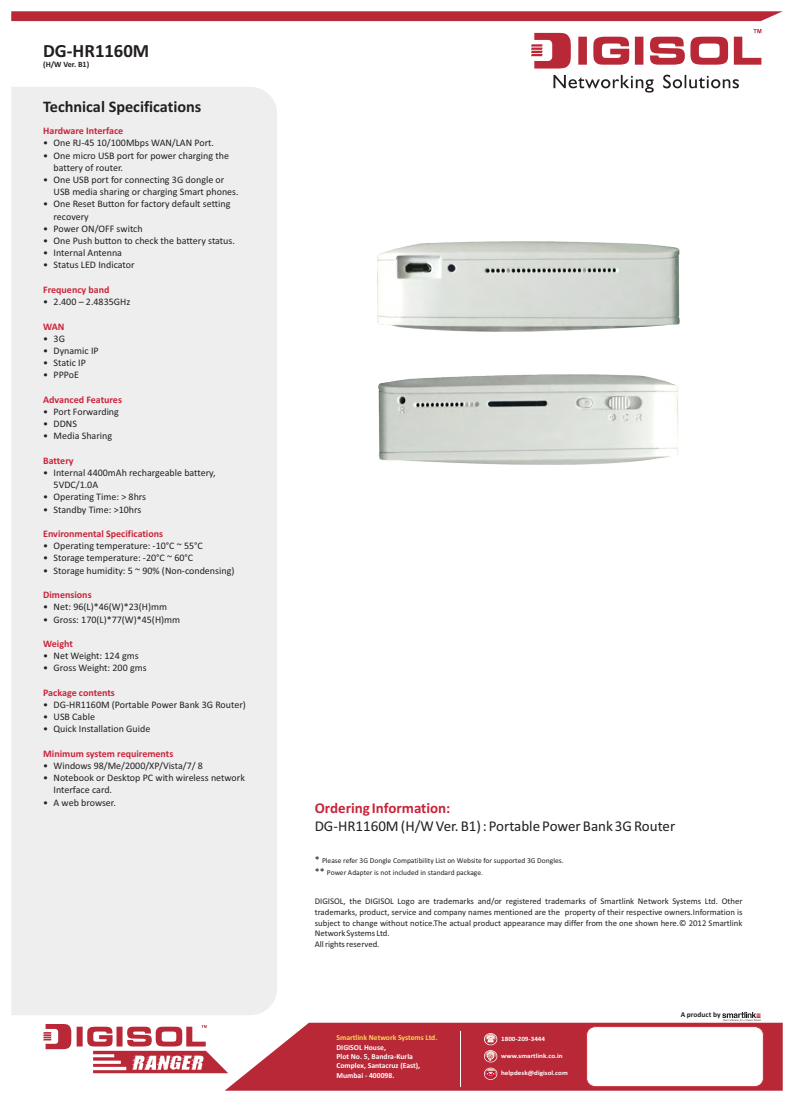
<style>
.page{position:relative;width:794px;height:1102px;background:#fff}
.page>*{position:absolute;margin:0;border:0;box-sizing:border-box;transform-origin:0 0}
.t1{font:700 18.75px "Calibri";color:#231f20}
.t2{font:700 16.25px "Calibri";color:#231f20}
.t3{font:15px "Calibri";color:#231f20}
.t4{font:700 15px "Calibri";color:#c92439}
.t5{font:10px/12.2px "Calibri";color:#231f20}
.t6{font:700 10px "Calibri";color:#c92439}
.t7{font:8.75px/10.6px "Calibri";color:#231f20}
.t8{font:700 8.12px "Calibri";color:#231f20}
.t9{font:700 7.62px/9.4px "Calibri";color:#fff}
.t10{font:700 7.62px "Calibri";color:#ffd557}
.t11{font:7.5px/12.2px "Calibri";color:#231f20}
.t12{font:700 7.5px "Calibri";color:#231f20}
.t13{font:700 6.62px "Calibri";color:#fff;scale:1.08 1}
.s1{font-size:10px}
</style>
<div class="page">
<svg style="left:11px;top:11px;width:771px;height:10px;background:#ba313f"></svg>
<div style="left:11px;top:87px;width:266px;height:928px;background:#eeeeef"></div>
<svg style="left:531px;top:29px;width:230px;height:40px"></svg>
<svg style="left:553px;top:75px;width:186px;height:18px"></svg>
<svg style="left:43px;top:1024px;width:28px;height:25px"></svg>
<svg style="left:77px;top:1025px;width:148px;height:48px"></svg>
<svg style="left:225px;top:1023px;width:557px;height:68px;background:#c0404d"></svg>
<div style="left:586px;top:1026px;width:177px;height:61px;background:#fff;border:1px solid #c82f3b;border-radius:9px"></div>
<svg style="left:484px;top:1068px;width:13px;height:12px"></svg>
<svg style="left:484px;top:1068px;width:12px;height:11px"></svg>
<svg style="left:485px;top:1068px;width:11px;height:8px"></svg>
<hr style="left:460px;top:1031px;width:1px;height:56px;background:#fff">
<svg style="left:485px;top:1051px;width:11px;height:10px"></svg>
<svg style="left:484px;top:1033px;width:13px;height:12px"></svg>
<svg style="left:485px;top:1034px;width:11px;height:10px"></svg>
<svg style="left:485px;top:1034px;width:11px;height:8px"></svg>
<svg style="left:722px;top:1012px;width:38px;height:10px"></svg>
<img style="left:378px;top:241px;width:301px;height:90px">
<img style="left:378px;top:374px;width:301px;height:90px">
<h1 class="t1" style="left:43px;top:43px;width:108px">DG-HR1160M</h1>
<p class="t8" style="left:43px;top:61px;width:48px">(H/W Ver. B1)</p>
<h2 class="t2" style="left:43px;top:100px;width:160px">Technical Specifications</h2>
<p class="t6" style="left:43px;top:127px;width:82px">Hardware Interface</p>
<p class="t5" style="left:43px;top:138px;width:172px">• One RJ-45 10/100Mbps WAN/LAN Port.</p>
<p class="t5" style="left:54px;top:150px;width:177px;text-indent:-10px">• One micro USB port for power charging the battery of router.</p>
<p class="t5" style="left:54px;top:174px;width:187px;text-indent:-10px">• One USB port for connecting 3G dongle or<br>USB media sharing or charging Smart phones.</p>
<p class="t5" style="left:54px;top:199px;width:178px;text-indent:-10px">• One Reset Button for factory default setting recovery</p>
<p class="t5" style="left:43px;top:223px;width:101px">• Power ON/OFF switch</p>
<p class="t5" style="left:43px;top:235px;width:193px">• One Push button to check the battery status.</p>
<p class="t5" style="left:43px;top:248px;width:80px">• Internal Antenna</p>
<p class="t5" style="left:43px;top:260px;width:93px">• Status LED Indicator</p>
<p class="t6" style="left:43px;top:285px;width:68px">Frequency band</p>
<p class="t5" style="left:43px;top:296px;width:89px">• 2.400 – 2.4835GHz</p>
<p class="t6" style="left:43px;top:322px;width:23px">WAN</p>
<p class="t5" style="left:43px;top:333px;width:23px">• 3G</p>
<p class="t5" style="left:43px;top:345px;width:57px">• Dynamic IP</p>
<p class="t5" style="left:43px;top:357px;width:44px">• Static IP</p>
<p class="t5" style="left:43px;top:370px;width:37px">• PPPoE</p>
<p class="t6" style="left:43px;top:395px;width:80px">Advanced Features</p>
<p class="t5" style="left:43px;top:406px;width:77px">• Port Forwarding</p>
<p class="t5" style="left:43px;top:419px;width:35px">• DDNS</p>
<p class="t5" style="left:43px;top:431px;width:70px">• Media Sharing</p>
<p class="t6" style="left:43px;top:456px;width:32px">Battery</p>
<p class="t5" style="left:54px;top:467px;width:163px;text-indent:-10px">• Internal 4400mAh rechargeable battery,<br>5VDC/1.0A</p>
<p class="t5" style="left:43px;top:492px;width:104px">• Operating Time: &gt; 8hrs</p>
<p class="t5" style="left:43px;top:504px;width:100px">• Standby Time: &gt;10hrs</p>
<p class="t6" style="left:43px;top:530px;width:121px">Environmental Specifications</p>
<p class="t5" style="left:43px;top:541px;width:161px">• Operating temperature: -10°C ~ 55°C</p>
<p class="t5" style="left:43px;top:553px;width:152px">• Storage temperature: -20°C ~ 60°C</p>
<p class="t5" style="left:43px;top:565px;width:193px">• Storage humidity: 5 ~ 90% (Non-condensing)</p>
<p class="t6" style="left:43px;top:591px;width:50px">Dimensions</p>
<p class="t5" style="left:43px;top:602px;width:126px">• Net: 96(L)*46(W)*23(H)mm</p>
<p class="t5" style="left:43px;top:614px;width:139px">• Gross: 170(L)*77(W)*45(H)mm</p>
<p class="t6" style="left:43px;top:639px;width:31px">Weight</p>
<p class="t5" style="left:43px;top:650px;width:97px">• Net Weight: 124 gms</p>
<p class="t5" style="left:43px;top:663px;width:105px">• Gross Weight: 200 gms</p>
<p class="t6" style="left:43px;top:688px;width:73px">Package contents</p>
<p class="t5" style="left:43px;top:699px;width:204px">• DG-HR1160M (Portable Power Bank 3G Router)</p>
<p class="t5" style="left:43px;top:711px;width:53px">• USB Cable</p>
<p class="t5" style="left:43px;top:724px;width:109px">• Quick Installation Guide</p>
<p class="t6" style="left:43px;top:749px;width:132px">Minimum system requirements</p>
<p class="t5" style="left:43px;top:760px;width:161px">• Windows 98/Me/2000/XP/Vista/7/ 8</p>
<p class="t5" style="left:54px;top:773px;width:193px;text-indent:-10px">• Notebook or Desktop PC with wireless network<br>Interface card.</p>
<p class="t5" style="left:43px;top:797px;width:74px">• A web browser.</p>
<h3 class="t4" style="left:315px;top:801px;width:137px">Ordering Information:</h3>
<h3 class="t3" style="left:315px;top:820px;width:362px">DG-HR1160M (H/W Ver. B1): Portable Power Bank 3G Router</h3>
<p class="t11" style="left:315px;top:855px;width:250px"><span class="s1">*</span> Please refer 3G Dongle Compatibility List on Website for supported 3G Dongles. <span class="s1">**</span> Power Adapter is not included in standard package.</p>
<p class="t7" style="left:315px;top:897px;width:429px">DIGISOL, the DIGISOL Logo are trademarks and/or registered trademarks of Smartlink Network Systems Ltd. Other trademarks, product, service and company names mentioned are the property of their respective owners.Information is subject to change without notice.The actual product appearance may differ from the one shown here.© 2012 Smartlink Network Systems Ltd.<br>All rights reserved.</p>
<p class="t10" style="left:336px;top:1034px;width:102px">Smartlink Network Systems Ltd.</p>
<p class="t9" style="left:336px;top:1043px;width:85px">DIGISOL House,<br>Plot No. 5, Bandra-Kurla<br>Complex, Santacruz (East),<br>Mumbai - 400098.</p>
<p class="t13" style="left:501px;top:1036px;width:42px">1800-209-3444</p>
<p class="t13" style="left:501px;top:1053px;width:58px">www.smartlink.co.in</p>
<p class="t13" style="left:501px;top:1070px;width:63px">helpdesk@digisol.com</p>
<p class="t12" style="left:680px;top:1011px;width:41px">A product by</p>
</div>
